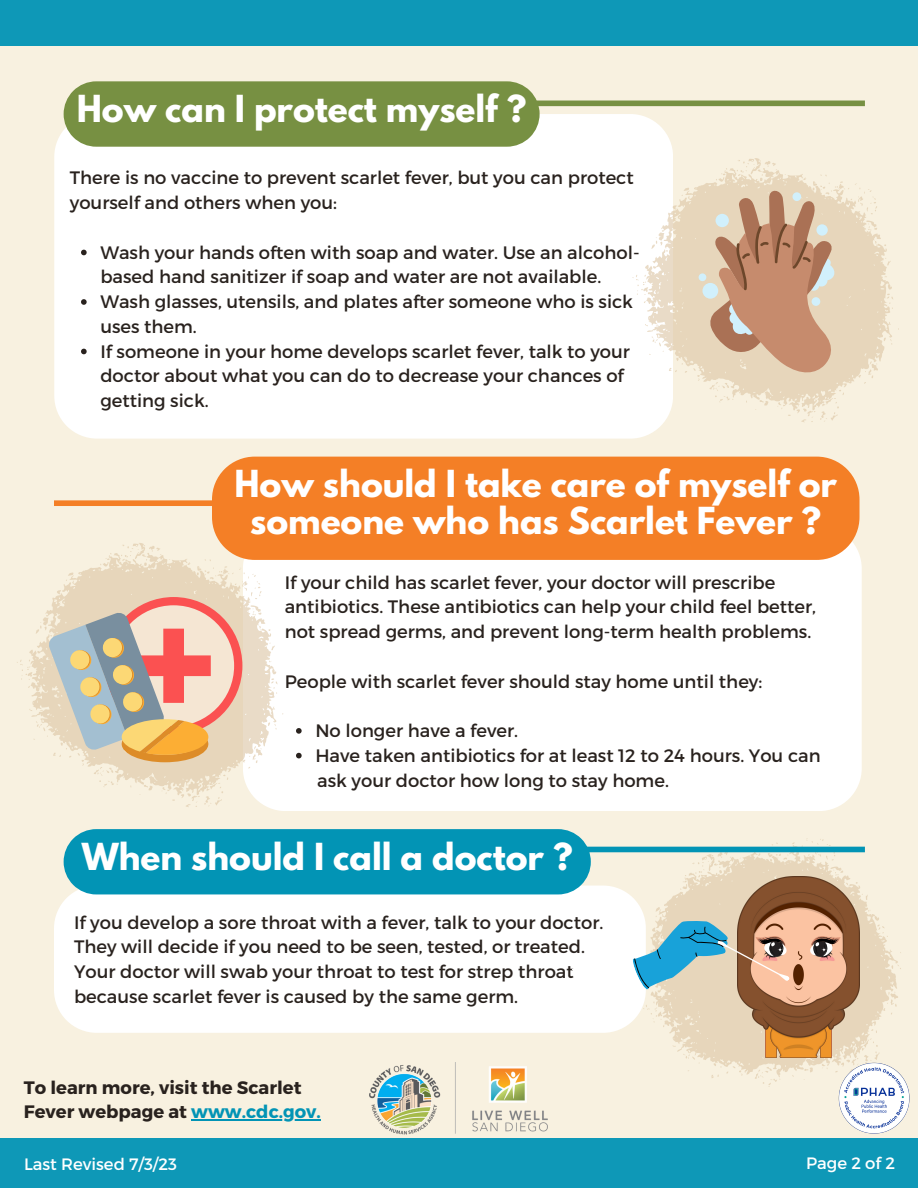
<style>
.page{position:relative;width:918px;height:1188px;background:#f8f1e0}
.page>*{position:absolute;margin:0;border:0;box-sizing:border-box;transform-origin:0 0}
.t1{font:700 33px/37.2px "League Spartan";color:#fff;text-align:center}
.t2{font:18px/24.8px "Montserrat";color:#29221e}
.t3{font:700 18px/23.7px "Montserrat";color:#29221e}
.t4{font:16.5px "Montserrat";color:#fff}
.s1{color:#0294b5}
</style>
<div class="page">
<div style="left:0;top:1138px;width:918px;height:50px;background:#0e98b7"></div>
<div style="left:0;top:0;width:918px;height:46px;background:#0e98b7"></div>
<div style="left:54px;top:894px;width:517px;height:139px;background:#fff"></div>
<div style="left:54px;top:500px;width:742px;height:6px;background:#f47f26"></div>
<div style="left:268px;top:554px;width:594px;height:257px;background:#fff"></div>
<svg style="left:17px;top:543px;width:266px;height:264px"></svg>
<div style="left:212px;top:457px;width:647px;height:103px;background:#f47f26"></div>
<div style="left:105px;top:597px;width:137px;height:137px;background:#fb5151;border-radius:50%"></div>
<div style="left:113px;top:605px;width:121px;height:121px;background:#f5e6d3;border-radius:50%"></div>
<svg style="left:48px;top:612px;width:163px;height:150px"></svg>
<div style="left:123px;top:101px;width:742px;height:5px;background:#779042"></div>
<div style="left:54px;top:114px;width:619px;height:325px;background:#fff"></div>
<svg style="left:81px;top:250px;width:6px;height:5px"></svg>
<svg style="left:81px;top:299px;width:6px;height:6px"></svg>
<svg style="left:81px;top:349px;width:6px;height:5px"></svg>
<div style="left:64px;top:81px;width:476px;height:66px;background:#779042"></div>
<svg style="left:632px;top:158px;width:267px;height:264px"></svg>
<svg style="left:699px;top:187px;width:138px;height:189px;background:#ceaa8f"></svg>
<svg style="left:597px;top:800px;width:304px;height:287px"></svg>
<div style="left:123px;top:847px;width:742px;height:5px;background:#0294b5"></div>
<div style="left:64px;top:829px;width:527px;height:65px;background:#0294b5"></div>
<img style="left:791px;top:877px;width:68px;height:181px">
<svg style="left:791px;top:932px;width:50px;height:27px"></svg>
<svg style="left:571px;top:864px;width:220px;height:220px"></svg>
<svg style="left:624px;top:900px;width:111px;height:111px;background:#b7d0cf"></svg>
<img style="left:837px;top:1062px;width:73px;height:72px">
<img style="left:370px;top:1062px;width:178px;height:73px">
<svg style="left:296px;top:728px;width:6px;height:6px"></svg>
<svg style="left:296px;top:753px;width:6px;height:5px"></svg>
<hr style="left:191px;top:1119px;width:130px;height:1px;background:#0294b5">
<h1 class="t1" style="left:77px;top:94px;width:451px">How can I protect myself ?</h1>
<p class="t2" style="left:70px;top:165px;width:565px">There is no vaccine to prevent scarlet fever, but you can protect yourself and others when you:</p>
<p class="t2" style="left:100px;top:239px;width:541px">Wash your hands often with soap and water. Use an alcohol&shy;based hand sanitizer if soap and water are not available.</p>
<p class="t2" style="left:100px;top:288px;width:534px">Wash glasses, utensils, and plates after someone who is sick uses them.</p>
<p class="t2" style="left:100px;top:338px;width:531px">If someone in your home develops scarlet fever, talk to your doctor about what you can do to decrease your chances of getting sick.</p>
<h1 class="t1" style="left:235px;top:469px;width:604px">How should I take care of myself or someone who has Scarlet Fever ?</h1>
<p class="t2" style="left:285px;top:569px;width:533px">If your child has scarlet fever, your doctor will prescribe antibiotics. These antibiotics can help your child feel better,</p>
<p class="t2" style="left:285px;top:618px;width:528px">not spread germs, and prevent long-term health problems.</p>
<p class="t2" style="left:285px;top:668px;width:479px">People with scarlet fever should stay home until they:</p>
<p class="t2" style="left:315px;top:717px;width:204px">No longer have a fever.</p>
<p class="t2" style="left:315px;top:742px;width:507px">Have taken antibiotics for at least 12 to 24 hours. You can</p>
<p class="t2" style="left:317px;top:767px;width:353px">ask your doctor how long to stay home.</p>
<h1 class="t1" style="left:82px;top:842px;width:492px">When should I call a doctor ?</h1>
<p class="t2" style="left:74px;top:909px;width:531px">If you develop a sore throat with a fever, talk to your doctor.<br>They will decide if you need to be seen, tested, or treated.<br>Your doctor will swab your throat to test for strep throat because scarlet fever is caused by the same germ.</p>
<p class="t3" style="left:24px;top:1075px;width:299px">To learn more, visit the Scarlet<br>Fever webpage at <span class="s1">www.cdc.gov.</span></p>
<p class="t4" style="left:24px;top:1154px;width:154px">Last Revised 7/3/23</p>
<p class="t4" style="left:806px;top:1153px;width:91px">Page 2 of 2</p>
</div>
